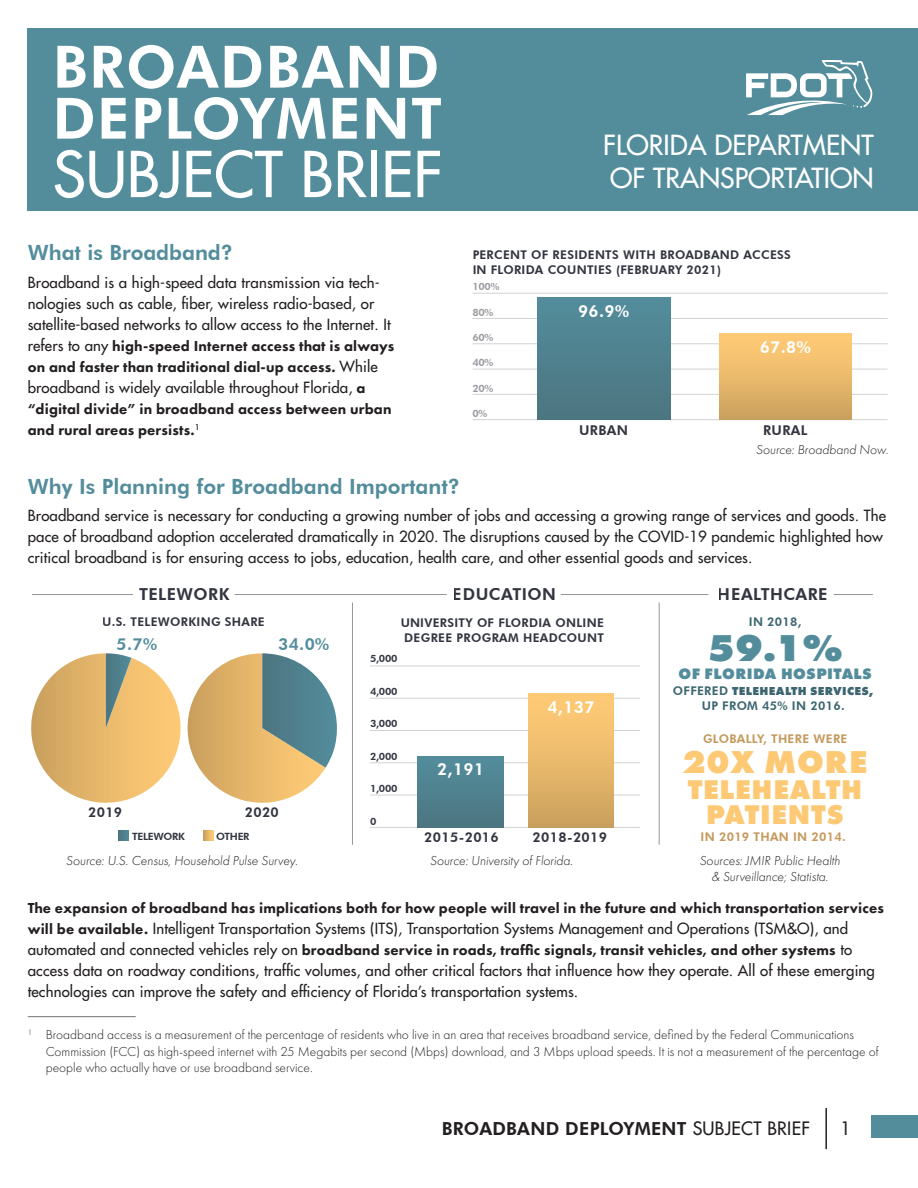
<style>
.page{position:relative;width:918px;height:1188px;background:#fff}
.page>*{position:absolute;margin:0;border:0;box-sizing:border-box;transform-origin:0 0}
.t1{font:61.5px "Futura";color:#fff}
.t2{font:800 58.5px "Futura BT";letter-spacing:.025em;color:#fff}
.t3{font:800 57px "Futura BT";letter-spacing:.025em;color:#fff}
.t4{font:800 38.7px "Futura PT";color:#538d9c}
.t5{font:800 32.85px "Futura PT";letter-spacing:.025em;color:#fdc975}
.t6{font:800 28.05px/25.5px "Futura PT";letter-spacing:.025em;color:#fdc975;text-align:center}
.t7{font:27px/32.4px "Futura";color:#fff}
.Headaing1{font:800 21px "Futura BT";color:#538d9c}
.t8{font:800 18px "Futura BT";letter-spacing:.015em;color:#231f20}
.t9{font:18px "Futura";color:#231f20}
.t10{font:800 16.5px "Futura BT";letter-spacing:.025em;color:#333641}
.t11{font:800 16.5px "Futura BT";letter-spacing:.025em;color:#fff}
.t12{font:800 16.5px "Futura BT";color:#538d9c}
.t13{font:800 15.75px "Futura PT";letter-spacing:.025em;color:#538d9c}
.Body{font:15px/21px "Futura";letter-spacing:.01em;color:#231f20}
.Footnote{font:300 13.5px/16.2px "Futura PT";color:#231f20}
.Footnote-2{font:italic 300 13.5px/16.2px "Futura PT";color:#231f20;text-align:center}
.t14{font:800 13.5px "Futura BT";letter-spacing:.025em;color:#333641}
.t15{font:800 12px/15.1px "Futura BT";letter-spacing:.025em;color:#333641}
.t16{font:800 12px/15.1px "Futura BT";letter-spacing:.025em;color:#3d6670;text-align:center}
.t17{font:800 12px "Futura BT";letter-spacing:.025em;color:#c49a5c}
.t18{font:800 10.05px "Futura BT";letter-spacing:-.03em;color:#333641}
.s1{font-family:"Futura PT";font-weight:800}
.s2{font-family:"Futura PT"}
.s3{font-family:"Futura";font-weight:400}
</style>
<div class="page">
<div style="left:28px;top:28px;width:890px;height:183px;background:#538d9c"></div>
<div style="left:872px;top:1115px;width:46px;height:23px;background:#538d9c"></div>
<hr style="left:825px;top:1108px;width:2px;height:41px;background:#231f20">
<svg style="left:746px;top:60px;width:126px;height:55px"></svg>
<hr style="left:28px;top:1016px;width:108px;height:1px;background:#808285">
<hr style="left:473px;top:419px;width:415px;height:1px;background:#d2d2d2">
<hr style="left:473px;top:394px;width:415px;height:1px;background:#d2d2d2">
<hr style="left:473px;top:369px;width:415px;height:1px;background:#d2d2d2">
<hr style="left:473px;top:343px;width:415px;height:1px;background:#d2d2d2">
<hr style="left:473px;top:318px;width:415px;height:1px;background:#d2d2d2">
<hr style="left:473px;top:293px;width:415px;height:1px;background:#d2d2d2">
<div style="left:719px;top:334px;width:133px;height:86px;background:linear-gradient(to bottom,#ffce78,#cca25e)"></div>
<div style="left:538px;top:297px;width:132px;height:123px;background:linear-gradient(to right,#50818e,#50818e)"></div>
<hr style="left:32px;top:594px;width:101px;height:1px;background:#939598">
<hr style="left:235px;top:594px;width:212px;height:1px;background:#939598">
<hr style="left:561px;top:594px;width:147px;height:1px;background:#939598">
<hr style="left:370px;top:827px;width:270px;height:1px;background:#d2d2d2">
<hr style="left:370px;top:795px;width:270px;height:1px;background:#d2d2d2">
<hr style="left:370px;top:762px;width:270px;height:1px;background:#d2d2d2">
<hr style="left:370px;top:730px;width:270px;height:1px;background:#d2d2d2">
<hr style="left:370px;top:698px;width:270px;height:1px;background:#d2d2d2">
<hr style="left:370px;top:665px;width:270px;height:1px;background:#d2d2d2">
<div style="left:528px;top:694px;width:85px;height:133px;background:linear-gradient(to bottom,#ffce78,#cca25e)"></div>
<div style="left:418px;top:757px;width:85px;height:70px;background:#4f818e"></div>
<svg style="left:31px;top:653px;width:306px;height:150px"></svg>
<svg style="left:119px;top:831px;width:10px;height:10px"></svg>
<svg style="left:203px;top:831px;width:10px;height:10px"></svg>
<hr style="left:834px;top:594px;width:39px;height:1px;background:#939598">
<hr style="left:352px;top:603px;width:1px;height:242px;background:#939598">
<hr style="left:659px;top:603px;width:1px;height:242px;background:#939598">
<p class="t2" style="left:53px;top:31px;width:388px">BROADBAND</p>
<p class="t3" style="left:53px;top:84px;width:391px">DEPLOYMENT</p>
<p class="t1" style="left:53px;top:136px;width:391px">SUBJECT BRIEF</p>
<p class="t7" style="left:603px;top:129px;width:272px">FLORIDA DEPARTMENT<br>OF TRANSPORTATION</p>
<p class="Headaing1" style="left:28px;top:240px;width:207px">What is Broadband?</p>
<p class="Body" style="left:28px;top:272px;width:368px">Broadband is a high-speed data transmission via tech&shy;nologies such as cable, fiber, wireless radio-based, or satellite-based networks to allow access to the Internet. It refers to any <span class="s1">high-speed Internet access that is always on and faster than traditional dial-up access.</span> While broadband is widely available throughout Florida, <span class="s1">a “digital divide” in broadband access between urban and rural areas persists.</span><sup>1</sup></p>
<p class="Headaing1" style="left:28px;top:473px;width:434px">Why Is Planning for Broadband Important?</p>
<p class="Body" style="left:28px;top:505px;width:860px">Broadband service is necessary for conducting a growing number of jobs and accessing a growing range of services and goods. The pace of broadband adoption accelerated dramatically in 2020. The disruptions caused by the COVID-19 pandemic highlighted how critical broadband is for ensuring access to jobs, education, health care, and other essential goods and services.</p>
<p class="t15" style="left:472px;top:247px;width:320px">PERCENT OF RESIDENTS WITH BROADBAND ACCESS<br>IN FLORIDA COUNTIES (FEBRUARY 2021)</p>
<p class="t11" style="left:578px;top:301px;width:53px">96.9%</p>
<p class="t11" style="left:760px;top:337px;width:53px">67.8%</p>
<p class="t18" style="left:473px;top:281px;width:28px">100%</p>
<p class="t18" style="left:473px;top:306px;width:22px">80%</p>
<p class="t18" style="left:473px;top:331px;width:22px">60%</p>
<p class="t18" style="left:473px;top:357px;width:22px">40%</p>
<p class="t18" style="left:473px;top:382px;width:22px">20%</p>
<p class="t18" style="left:473px;top:407px;width:16px">0%</p>
<p class="t14" style="left:579px;top:422px;width:50px">URBAN</p>
<p class="t14" style="left:763px;top:422px;width:46px">RURAL</p>
<p class="Footnote-2" style="left:756px;top:441px;width:134px">Source: Broadband Now.</p>
<p class="t10" style="left:139px;top:584px;width:92px">TELEWORK</p>
<p class="t10" style="left:453px;top:584px;width:104px">EDUCATION</p>
<p class="t10" style="left:718px;top:584px;width:111px">HEALTHCARE</p>
<p class="t15" style="left:400px;top:615px;width:205px;text-align:center">UNIVERSITY OF FLORDIA ONLINE<br>DEGREE PROGRAM HEADCOUNT</p>
<p class="t15" style="left:103px;top:614px;width:163px">U.S. TELEWORKING SHARE</p>
<p class="t16" style="left:749px;top:614px;width:54px">IN 2018,</p>
<p class="t4" style="left:707px;top:624px;width:137px">59.1%</p>
<p class="t16" style="left:673px;top:683px;width:202px">OFFERED <span class="s2">TELEHEALTH SERVICES,<br></span>UP FROM 45% IN 2016.</p>
<p class="t17" style="left:703px;top:731px;width:146px">GLOBALLY, THERE WERE</p>
<p class="t5" style="left:683px;top:741px;width:186px">20X MORE</p>
<p class="t6" style="left:688px;top:776px;width:176px">TELEHEALTH<br>PATIENTS</p>
<p class="t17" style="left:701px;top:829px;width:147px">IN 2019 THAN IN 2014.</p>
<p class="t12" style="left:117px;top:634px;width:42px">5.7%</p>
<p class="t12" style="left:278px;top:634px;width:53px">34.0%</p>
<p class="t18" style="left:370px;top:653px;width:29px">5,000</p>
<p class="t13" style="left:679px;top:664px;width:195px">OF FLORIDA HOSPITALS</p>
<p class="t18" style="left:370px;top:685px;width:29px">4,000</p>
<p class="t11" style="left:547px;top:697px;width:49px">4,137</p>
<p class="t18" style="left:370px;top:718px;width:29px">3,000</p>
<p class="t18" style="left:370px;top:750px;width:29px">2,000</p>
<p class="t11" style="left:437px;top:759px;width:49px">2,191</p>
<p class="t18" style="left:370px;top:783px;width:29px">1,000</p>
<p class="t14" style="left:88px;top:804px;width:36px">2019</p>
<p class="t14" style="left:245px;top:804px;width:36px">2020</p>
<p class="t18" style="left:370px;top:815px;width:8px">0</p>
<p class="t14" style="left:424px;top:829px;width:76px">2015-2016</p>
<p class="t14" style="left:533px;top:829px;width:76px">2018-2019</p>
<p class="t18" style="left:132px;top:830px;width:54px">TELEWORK</p>
<p class="t18" style="left:216px;top:830px;width:35px">OTHER</p>
<p class="Footnote-2" style="left:66px;top:852px;width:234px">Source: U.S. Census, Household Pulse Survey.</p>
<p class="Footnote-2" style="left:430px;top:852px;width:145px">Source: University of Florida.</p>
<p class="Footnote-2" style="left:699px;top:852px;width:142px">Sources: JMIR Public Health &amp; Surveillance; Statista.</p>
<p class="Body" style="left:28px;top:897px;width:858px"><span class="s1">The expansion of broadband has implications both for how people will travel in the future and which transportation services will be available.</span> Intelligent Transportation Systems (ITS), Transportation Systems Management and Operations (TSM&amp;O), and automated and connected vehicles rely on <span class="s1">broadband service in roads, traffic signals, transit vehicles, and other systems</span> to access data on roadway conditions, traffic volumes, and other critical factors that influence how they operate. All of these emerging technologies can improve the safety and efficiency of Florida’s transportation systems.</p>
<p class="Footnote" style="left:46px;top:1027px;width:834px;text-indent:-18px"><sup>1</sup> Broadband access is a measurement of the percentage of residents who live in an area that receives broadband service, defined by the Federal Communications<br>Commission (FCC) as high-speed internet with 25 Megabits per second (Mbps) download, and 3 Mbps upload speeds. It is not a measurement of the percentage of people who actually have or use broadband service.</p>
<p class="t8" style="left:442px;top:1118px;width:370px">BROADBAND DEPLOYMENT <span class="s3">SUBJECT BRIEF</span></p>
<p class="t9" style="left:841px;top:1118px;width:12px">1</p>
</div>
